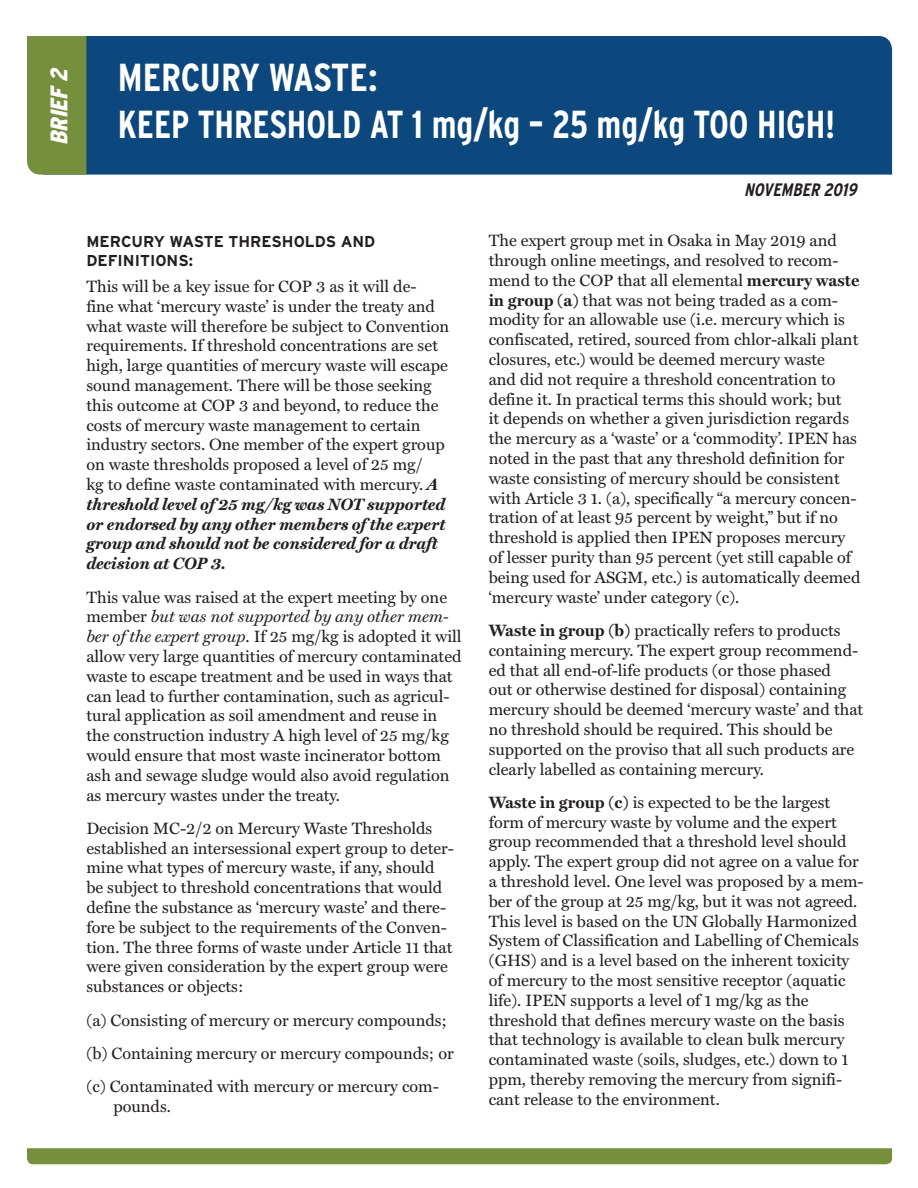
<style>
.page{position:relative;width:918px;height:1188px;background:#fff}
.page>*{position:absolute;margin:0;border:0;box-sizing:border-box;transform-origin:0 0}
.t1{font:700 condensed 39px/46.8px "Interstate";color:#fff}
.t2{font:italic 900 condensed 24px "Interstate";color:#fff}
.t3{font:italic 700 condensed 18px "Interstate";color:#231f20}
.t4{font:16.5px/19.8px "Miller Text";color:#231f20}
.t5{font:700 15.75px/19.5px "Interstate";color:#231f20}
.s1{font-weight:700;font-style:italic}
.s2{font-style:italic}
.s3{font-weight:700}
</style>
<div class="page">
<div style="left:86px;top:36px;width:806px;height:139px;background:#0c487d"></div>
<div style="left:27px;top:1148px;width:865px;height:16px;background:#768f3d"></div>
<div style="left:27px;top:36px;width:59px;height:139px;background:#768f3d"></div>
<h2 class="t2" style="left:46px;top:145px;width:79px;rotate:-90deg">BRIEF 2</h2>
<h1 class="t1" style="left:118px;top:54px;width:719px">MERCURY WASTE:<br>KEEP THRESHOLD AT 1 mg/kg – 25 mg/kg TOO HIGH!</h1>
<p class="t3" style="left:744px;top:180px;width:114px">NOVEMBER 2019</p>
<p class="t5" style="left:86px;top:231px;width:291px">MERCURY WASTE THRESHOLDS AND<br>DEFINITIONS:</p>
<p class="t4" style="left:86px;top:276px;width:364px">This will be a key issue for COP 3 as it will de-<br>fine what ‘mercury waste’ is under the treaty and what waste will therefore be subject to Convention requirements. If threshold concentrations are set high, large quantities of mercury waste will escape sound management. There will be those seeking this outcome at COP 3 and beyond, to reduce the costs of mercury waste management to certain industry sectors. One member of the expert group on waste thresholds proposed a level of 25 mg/<br>kg to define waste contaminated with mercury. <span class="s1">A threshold level of 25 mg/kg was NOT supported or endorsed by any other members of the expert group and should not be considered for a draft decision at COP 3.</span></p>
<p class="t4" style="left:86px;top:587px;width:377px">This value was raised at the expert meeting by one member <span class="s2">but was not supported by any other mem&shy;ber of the expert group</span>. If 25 mg/kg is adopted it will allow very large quantities of mercury contaminated waste to escape treatment and be used in ways that can lead to further contamination, such as agricul&shy;tural application as soil amendment and reuse in the construction industry A high level of 25 mg/kg would ensure that most waste incinerator bottom ash and sewage sludge would also avoid regulation as mercury wastes under the treaty.</p>
<p class="t4" style="left:86px;top:818px;width:369px">Decision MC-2/2 on Mercury Waste Thresholds established an intersessional expert group to deter&shy;mine what types of mercury waste, if any, should be subject to threshold concentrations that would define the substance as ‘mercury waste’ and there&shy;fore be subject to the requirements of the Conven&shy;tion. The three forms of waste under Article 11 that were given consideration by the expert group were substances or objects:</p>
<p class="t4" style="left:86px;top:1003px;width:369px;line-height:33.3px">(a) Consisting of mercury or mercury compounds; (b) Containing mercury or mercury compounds; or (c) Contaminated with mercury or mercury com-</p>
<p class="t4" style="left:113px;top:1096px;width:59px">pounds.</p>
<p class="t4" style="left:489px;top:231px;width:373px">The expert group met in Osaka in May 2019 and through online meetings, and resolved to recom&shy;mend to the COP that all elemental <span class="s3">mercury waste in group (a)</span> that was not being traded as a com&shy;modity for an allowable use (i.e. mercury which is confiscated, retired, sourced from chlor-alkali plant closures, etc.) would be deemed mercury waste<br>and did not require a threshold concentration to define it. In practical terms this should work; but<br>it depends on whether a given jurisdiction regards the mercury as a ‘waste’ or a ‘commodity’. IPEN has noted in the past that any threshold definition for waste consisting of mercury should be consistent with Article 3 1. (a), specifically “a mercury concen&shy;tration of at least 95 percent by weight,” but if no threshold is applied then IPEN proposes mercury of lesser purity than 95 percent (yet still capable of being used for ASGM, etc.) is automatically deemed ‘mercury waste’ under category (c).</p>
<p class="t4" style="left:489px;top:620px;width:376px"><span class="s3">Waste in group (b)</span> practically refers to products containing mercury. The expert group recommend&shy;ed that all end-of-life products (or those phased<br>out or otherwise destined for disposal) containing mercury should be deemed ‘mercury waste’ and that no threshold should be required. This should be supported on the proviso that all such products are clearly labelled as containing mercury.</p>
<p class="t4" style="left:489px;top:792px;width:377px"><span class="s3">Waste in group (c)</span> is expected to be the largest form of mercury waste by volume and the expert group recommended that a threshold level should apply. The expert group did not agree on a value for a threshold level. One level was proposed by a mem&shy;ber of the group at 25 mg/kg, but it was not agreed.<br>This level is based on the UN Globally Harmonized System of Classification and Labelling of Chemicals (GHS) and is a level based on the inherent toxicity of mercury to the most sensitive receptor (aquatic life). IPEN supports a level of 1 mg/kg as the threshold that defines mercury waste on the basis that technology is available to clean bulk mercury contaminated waste (soils, sludges, etc.) down to 1 ppm, thereby removing the mercury from signifi&shy;cant release to the environment.</p>
</div>
